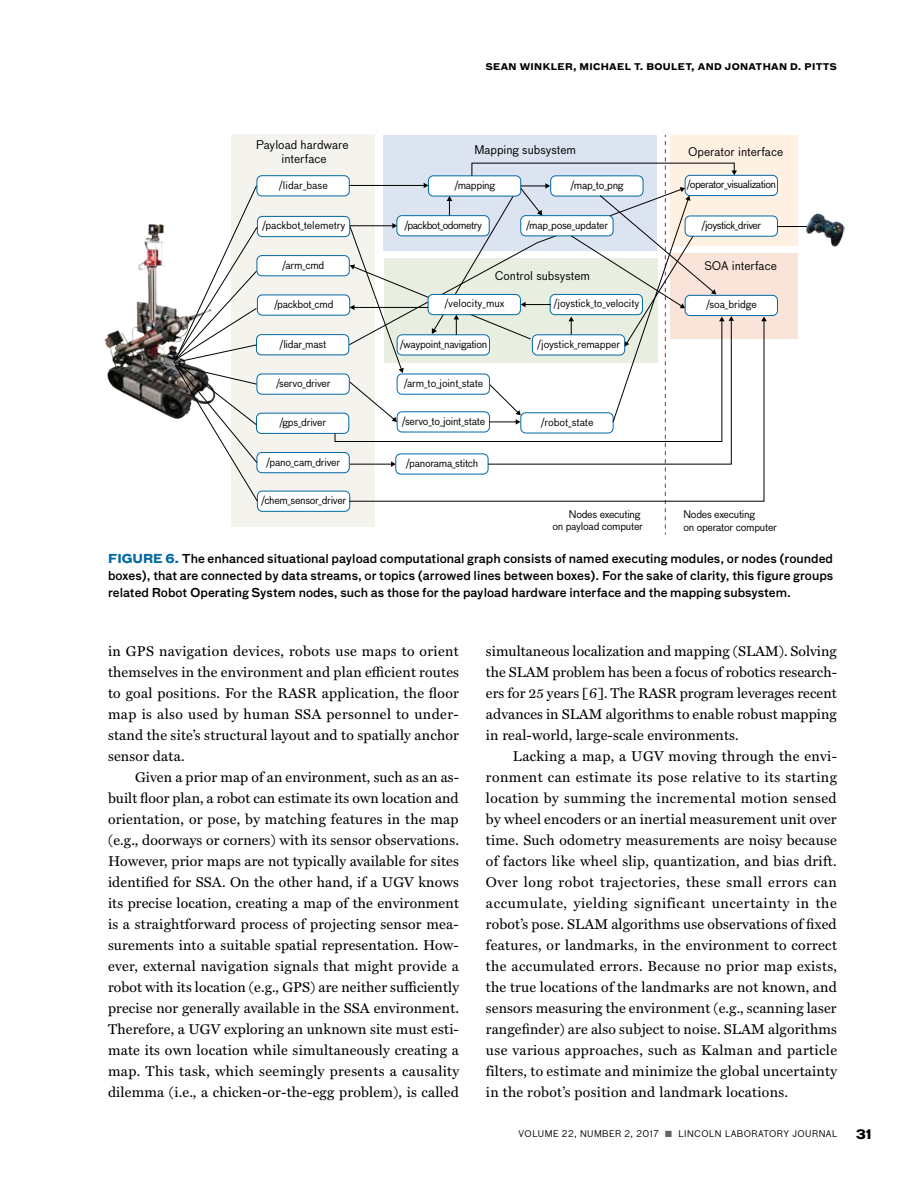
<style>
.page{position:relative;width:918px;height:1188px;background:#fff}
.page>*{position:absolute;margin:0;border:0;box-sizing:border-box;transform-origin:0 0}
.t1{font:14.25px/21px "Miller Text";letter-spacing:.015em;color:#000;text-align:justify}
.t2{font:700 12.75px "Bau Pro";color:#000}
.t3{font:500 12px/17.2px "Bau Pro";color:#000;text-align:justify}
.t4{font:11.7px/14px "Bau Pro";color:#000;text-align:center}
.t5{font:10.35px/12.3px "Bau Pro";letter-spacing:-.025em;color:#000;text-align:right}
.t6{font:10.35px "Bau Pro";letter-spacing:-.05em;color:#000}
.t7{font:10.35px "Bau Pro";color:#000}
.t8{font:9px "Bau Pro";letter-spacing:.05em;color:#000}
.t9{font:700 9px "Bau Pro";letter-spacing:.04em;color:#000}
.s1{font-weight:700;color:#0069a5}
.s2{color:#636466}
</style>
<div class="page">
<div style="left:231px;top:135px;width:144px;height:392px;background:#f5f3ed"></div>
<div style="left:670px;top:135px;width:127px;height:110px;background:#fff1e2"></div>
<div style="left:671px;top:254px;width:127px;height:85px;background:#fae4d9"></div>
<div style="left:685px;top:175px;width:92px;height:21px;background:#fff;border-radius:5px"></div>
<div style="left:685px;top:175px;width:93px;height:21px;border:1px solid #0069a5;border-radius:5px"></div>
<div style="left:685px;top:216px;width:92px;height:20px;background:#fff;border-radius:5px"></div>
<div style="left:685px;top:216px;width:93px;height:21px;border:1px solid #0069a5;border-radius:5px"></div>
<img style="left:104px;top:224px;width:69px;height:194px">
<div style="left:257px;top:176px;width:92px;height:20px;background:#fff;border-radius:5px"></div>
<div style="left:257px;top:175px;width:93px;height:21px;border:1px solid #0069a5;border-radius:5px"></div>
<div style="left:257px;top:216px;width:93px;height:21px;background:#fff;border-radius:5px"></div>
<div style="left:257px;top:216px;width:93px;height:21px;border:1px solid #0069a5;border-radius:5px"></div>
<div style="left:257px;top:256px;width:92px;height:20px;background:#fff;border-radius:5px"></div>
<div style="left:257px;top:255px;width:93px;height:21px;border:1px solid #0069a5;border-radius:5px"></div>
<div style="left:257px;top:295px;width:93px;height:20px;background:#fff;border-radius:5px"></div>
<div style="left:257px;top:295px;width:93px;height:21px;border:1px solid #0069a5;border-radius:5px"></div>
<div style="left:256px;top:335px;width:93px;height:20px;background:#fff;border-radius:5px"></div>
<div style="left:256px;top:334px;width:93px;height:21px;border:1px solid #0069a5;border-radius:5px"></div>
<div style="left:257px;top:374px;width:92px;height:20px;background:#fff;border-radius:5px"></div>
<div style="left:257px;top:374px;width:93px;height:21px;border:1px solid #0069a5;border-radius:5px"></div>
<div style="left:256px;top:413px;width:93px;height:20px;background:#fff;border-radius:5px"></div>
<div style="left:256px;top:413px;width:93px;height:21px;border:1px solid #0069a5;border-radius:5px"></div>
<div style="left:257px;top:453px;width:92px;height:20px;background:#fff;border-radius:5px"></div>
<div style="left:257px;top:452px;width:93px;height:21px;border:1px solid #0069a5;border-radius:5px"></div>
<div style="left:257px;top:491px;width:93px;height:20px;background:#fff;border-radius:5px"></div>
<div style="left:257px;top:491px;width:93px;height:21px;border:1px solid #0069a5;border-radius:5px"></div>
<div style="left:685px;top:295px;width:92px;height:21px;background:#fff;border-radius:5px"></div>
<div style="left:685px;top:295px;width:93px;height:21px;border:1px solid #0069a5;border-radius:5px"></div>
<img style="left:806px;top:213px;width:39px;height:34px">
<hr style="left:777px;top:226px;width:30px;height:1px;background:#000">
<svg style="left:173px;top:185px;width:85px;height:317px"></svg>
<svg style="left:737px;top:321px;width:28px;height:181px"></svg>
<svg style="left:761px;top:317px;width:6px;height:4px"></svg>
<svg style="left:334px;top:334px;width:15px;height:108px"></svg>
<svg style="left:349px;top:135px;width:388px;height:400px"></svg>
<p class="t9" style="left:486px;top:59px;width:353px">SEAN WINKLER, MICHAEL T. BOULET, AND JONATHAN D. PITTS</p>
<p class="t4" style="left:256px;top:138px;width:94px">Payload hardware interface</p>
<p class="t4" style="left:474px;top:142px;width:103px">Mapping subsystem</p>
<p class="t4" style="left:688px;top:145px;width:97px">Operator interface</p>
<p class="t7" style="left:279px;top:177px;width:50px">/lidar_base</p>
<p class="t5" style="left:262px;top:219px;width:85px">/packbot_telemetry</p>
<p class="t5" style="left:282px;top:258px;width:44px">/arm_cmd</p>
<p class="t5" style="left:274px;top:298px;width:61px">/packbot_cmd</p>
<p class="t5" style="left:280px;top:337px;width:48px">/lidar_mast</p>
<p class="t5" style="left:276px;top:377px;width:56px">/servo_driver</p>
<p class="t5" style="left:280px;top:416px;width:48px">/gps_driver</p>
<p class="t5" style="left:266px;top:455px;width:76px">/pano_cam_driver</p>
<p class="t5" style="left:261px;top:494px;width:87px">/chem_sensor_driver</p>
<p class="t5" style="left:455px;top:178px;width:42px">/mapping</p>
<p class="t6" style="left:405px;top:217px;width:79px">/packbot_odometry</p>
<p class="t5" style="left:571px;top:178px;width:54px">/map_to_png</p>
<p class="t5" style="left:526px;top:218px;width:84px">/map_pose_updater</p>
<p class="t4" style="left:495px;top:268px;width:97px">Control subsystem</p>
<p class="t6" style="left:687px;top:177px;width:91px">/operator_visualization</p>
<p class="t6" style="left:702px;top:218px;width:61px">/joystick_driver</p>
<p class="t4" style="left:704px;top:258px;width:74px">SOA interface</p>
<p class="t7" style="left:444px;top:296px;width:62px">/velocity_mux</p>
<p class="t5" style="left:554px;top:297px;width:87px">/joystick_to_velocity</p>
<p class="t5" style="left:706px;top:298px;width:52px">/soa_bridge</p>
<p class="t5" style="left:400px;top:337px;width:89px">/waypoint_navigation</p>
<p class="t5" style="left:537px;top:337px;width:85px">/joystick_remapper</p>
<p class="t5" style="left:404px;top:377px;width:81px">/arm_to_joint_state</p>
<p class="t5" style="left:402px;top:414px;width:85px">/servo_to_joint_state</p>
<p class="t7" style="left:541px;top:415px;width:54px">/robot_state</p>
<p class="t5" style="left:406px;top:456px;width:74px">/panorama_stitch</p>
<p class="t5" style="left:552px;top:508px;width:92px">Nodes executing<br>on payload computer</p>
<p class="t5" style="left:684px;top:508px;width:95px;text-align:left">Nodes executing<br>on operator computer</p>
<p class="t3" style="left:108px;top:549px;width:727px"><span class="s1">FIGURE 6.</span> The enhanced situational payload computational graph consists of named executing modules, or nodes (rounded boxes), that are connected by data streams, or topics (arrowed lines between boxes). For the sake of clarity, this figure groups related Robot Operating System nodes, such as those for the payload hardware interface and the mapping subsystem.</p>
<p class="t1" style="left:108px;top:640px;width:353px">in GPS navigation devices, robots use maps to orient themselves in the environment and plan efficient routes to goal positions. For the RASR application, the floor map is also used by human SSA personnel to under&shy;stand the site’s structural layout and to spatially anchor sensor data.</p>
<p class="t1" style="left:108px;top:767px;width:353px;text-indent:27px">Given a prior map of an environment, such as an as&shy;built floor plan, a robot can estimate its own location and orientation, or pose, by matching features in the map (e.g., doorways or corners) with its sensor observations.<br>However, prior maps are not typically available for sites identified for SSA. On the other hand, if a UGV knows its precise location, creating a map of the environment is a straightforward process of projecting sensor mea&shy;surements into a suitable spatial representation. How&shy;ever, external navigation signals that might provide a robot with its location (e.g., GPS) are neither sufficiently precise nor generally available in the SSA environment.<br>Therefore, a UGV exploring an unknown site must esti&shy;mate its own location while simultaneously creating a map. This task, which seemingly presents a causality dilemma (i.e., a chicken-or-the-egg problem), is called</p>
<p class="t1" style="left:486px;top:641px;width:353px">simultaneous localization and mapping (SLAM). Solving the SLAM problem has been a focus of robotics research&shy;ers for 25 years [6]. The RASR program leverages recent advances in SLAM algorithms to enable robust mapping in real-world, large-scale environments.</p>
<p class="t1" style="left:486px;top:746px;width:353px;text-indent:27px">Lacking a map, a UGV moving through the envi&shy;ronment can estimate its pose relative to its starting location by summing the incremental motion sensed by wheel encoders or an inertial measurement unit over time. Such odometry measurements are noisy because of factors like wheel slip, quantization, and bias drift.<br>Over long robot trajectories, these small errors can accumulate, yielding significant uncertainty in the robot’s pose. SLAM algorithms use observations of fixed features, or landmarks, in the environment to correct the accumulated errors. Because no prior map exists, the true locations of the landmarks are not known, and sensors measuring the environment (e.g., scanning laser rangefinder) are also subject to noise. SLAM algorithms use various approaches, such as Kalman and particle filters, to estimate and minimize the global uncertainty in the robot’s position and landmark locations.</p>
<p class="t8" style="left:519px;top:1128px;width:320px">VOLUME 22, NUMBER 2, 2017 <span class="s2">■</span> LINCOLN LABORATORY JOURNAL</p>
<p class="t2" style="left:856px;top:1123px;width:17px">31</p>
</div>
